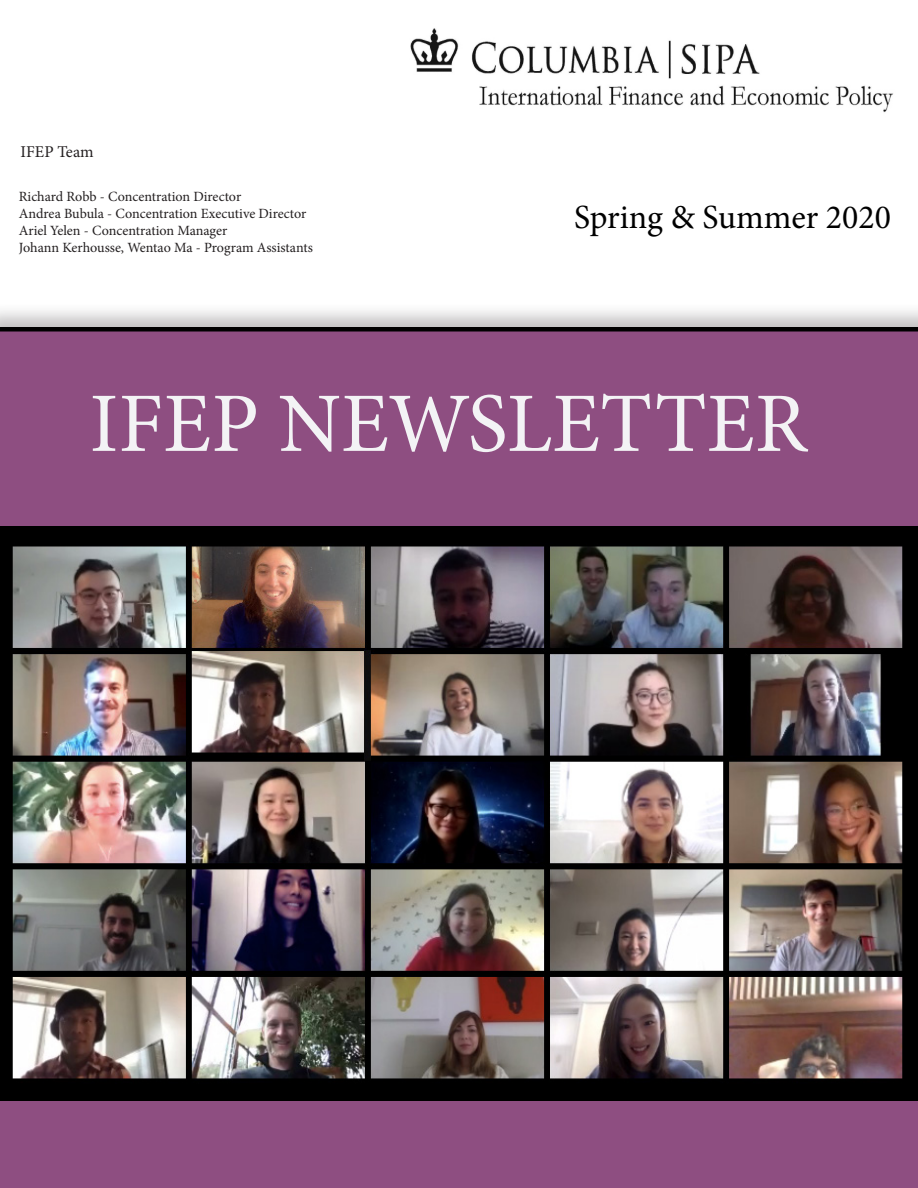
<style>
.page{position:relative;width:918px;height:1188px;background:#fff}
.page>*{position:absolute;margin:0;border:0;box-sizing:border-box;transform-origin:0 0}
.Cover_Page_-_Dates{font:84.6px "Minion Pro";color:#f3f3f5}
.Cover_Page_-_Dates-2{font:33.9px "Minion Pro";color:#000}
.t1{font:16.5px "Minion Pro";color:#231f20}
.t2{font:14.1px "Minion Pro";letter-spacing:-.005em;color:#231f20}
</style>
<div class="page">
<img style="left:410px;top:28px;width:483px;height:85px">
<div style="left:0;top:303px;width:918px;height:234px;background:#231f20;opacity:.28"></div>
<div style="left:0;top:327px;width:918px;height:199px;background:#8e4e81"></div>
<div style="left:0;top:1101px;width:918px;height:87px;background:#8e4e81"></div>
<img style="left:0;top:526px;width:918px;height:575px">
<p class="t1" style="left:21px;top:141px;width:75px">IFEP Team</p>
<p class="t2" style="left:19px;top:187px;width:224px">Richard Robb - Concentration Director</p>
<p class="t2" style="left:19px;top:204px;width:289px">Andrea Bubula - Concentration Executive Director</p>
<p class="t2" style="left:19px;top:221px;width:210px">Ariel Yelen - Concentration Manager</p>
<p class="t2" style="left:19px;top:238px;width:296px">Johann Kerhousse, Wentao Ma - Program Assistants</p>
<p class="Cover_Page_-_Dates-2" style="left:574px;top:194px;width:318px">Spring &amp; Summer 2020</p>
<p class="Cover_Page_-_Dates" style="left:90px;top:367px;width:719px">IFEP NEWSLETTER</p>
</div>
